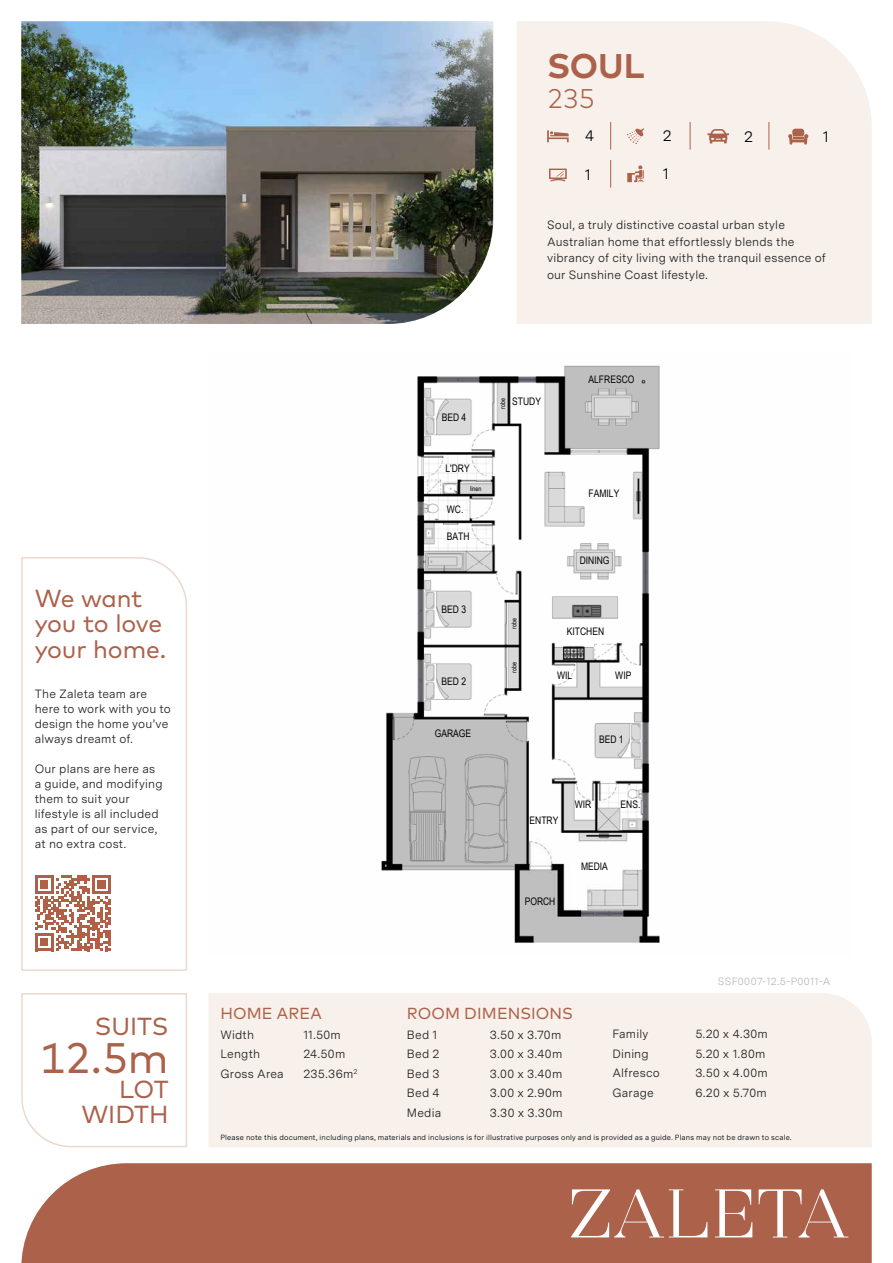
<style>
.page{position:relative;width:893px;height:1263px;background:#fff}
.page>*{position:absolute;margin:0;border:0;box-sizing:border-box;transform-origin:0 0}
.t1{font:42.75px "Mark";color:#ac614a}
.t2{font:700 34.2px "Mark";color:#ac614a}
.t3{font:300 27px "Mark";color:#ac614a}
.t4{font:24.6px/25.5px "Mark";letter-spacing:-.01em;color:#ac614a}
.t5{font:16.05px "Mark";letter-spacing:.005em;color:#ac614a}
.t6{font:15.3px "Messina Sans";color:#000}
.t7{font:12px/15px "Messina Sans";letter-spacing:.015em;color:#242423}
.t8{font:10.5px "Messina Sans";letter-spacing:.03em;color:#b9babb}
.t9{font:10.35px "Arial Narrow";color:#000}
.t10{font:7.5px "Messina Sans";letter-spacing:.025em;color:#000}
.t11{font:6.6px "Arial Narrow";color:#000}
</style>
<div class="page">
<div style="left:517px;top:21px;width:355px;height:303px;background:#f7f0eb"></div>
<svg style="left:21px;top:993px;width:166px;height:155px"></svg>
<svg style="left:21px;top:557px;width:166px;height:414px"></svg>
<div style="left:208px;top:993px;width:664px;height:154px;background:#f7f0eb"></div>
<div style="left:21px;top:1163px;width:851px;height:100px;background:#ac614a"></div>
<svg style="left:571px;top:1189px;width:277px;height:48px;background:#bb7e6b"></svg>
<svg style="left:35px;top:875px;width:76px;height:76px"></svg>
<img style="left:21px;top:21px;width:472px;height:303px">
<img style="left:381px;top:365px;width:279px;height:578px">
<svg style="left:627px;top:165px;width:17px;height:17px"></svg>
<svg style="left:547px;top:130px;width:22px;height:12px"></svg>
<svg style="left:627px;top:128px;width:17px;height:16px"></svg>
<svg style="left:707px;top:129px;width:22px;height:14px"></svg>
<svg style="left:610px;top:122px;width:1px;height:28px"></svg>
<svg style="left:610px;top:160px;width:1px;height:28px"></svg>
<svg style="left:690px;top:122px;width:1px;height:28px"></svg>
<svg style="left:768px;top:122px;width:1px;height:28px"></svg>
<svg style="left:549px;top:169px;width:18px;height:13px"></svg>
<svg style="left:788px;top:129px;width:20px;height:16px"></svg>
<h3 class="t4" style="left:35px;top:585px;width:133px">We want you to love your home.</h3>
<p class="t7" style="left:35px;top:686px;width:138px">The Zaleta team are here to work with you to design the home you’ve always dreamt of.</p>
<p class="t7" style="left:35px;top:761px;width:129px">Our plans are here as a guide, and modifying them to suit your lifestyle is all included as part of our service, at no extra cost.</p>
<h3 class="t4" style="left:95px;top:1014px;width:75px">SUITS</h3>
<h1 class="t1" style="left:40px;top:1031px;width:130px">12.5m</h1>
<h3 class="t4" style="left:81px;top:1076px;width:89px;line-height:24.6px;text-align:right">LOT<br>WIDTH</h3>
<h2 class="t2" style="left:547px;top:44px;width:99px">SOUL</h2>
<h3 class="t3" style="left:547px;top:82px;width:49px">235</h3>
<p class="t6" style="left:585px;top:125px;width:10px">4</p>
<p class="t6" style="left:663px;top:125px;width:10px">2</p>
<p class="t6" style="left:744px;top:125px;width:10px">2</p>
<p class="t6" style="left:823px;top:125px;width:8px">1</p>
<p class="t6" style="left:585px;top:163px;width:8px">1</p>
<p class="t6" style="left:663px;top:162px;width:8px">1</p>
<p class="t7" style="left:547px;top:216px;width:280px;line-height:16.5px">Soul, a truly distinctive coastal urban style Australian home that effortlessly blends the vibrancy of city living with the tranquil essence of our Sunshine Coast lifestyle.</p>
<h3 class="t5" style="left:220px;top:1003px;width:103px">HOME AREA</h3>
<p class="t7" style="left:220px;top:1026px;width:35px">Width</p>
<p class="t7" style="left:303px;top:1026px;width:39px">11.50m</p>
<p class="t7" style="left:220px;top:1046px;width:41px">Length</p>
<p class="t7" style="left:303px;top:1046px;width:43px">24.50m</p>
<p class="t7" style="left:220px;top:1065px;width:65px">Gross Area</p>
<p class="t7" style="left:303px;top:1065px;width:56px">235.36m<sup>2</sup></p>
<p class="t9" style="left:442px;top:410px;width:26px">BED 4</p>
<p class="t9" style="left:445px;top:461px;width:26px">L'DRY</p>
<p class="t11" style="left:470px;top:484px;width:13px">linen</p>
<p class="t9" style="left:447px;top:501px;width:18px">WC.</p>
<p class="t9" style="left:447px;top:529px;width:24px">BATH</p>
<p class="t9" style="left:442px;top:601px;width:26px">BED 3</p>
<p class="t9" style="left:442px;top:674px;width:26px">BED 2</p>
<p class="t9" style="left:435px;top:726px;width:38px">GARAGE</p>
<p class="t9" style="left:512px;top:394px;width:30px">STUDY</p>
<p class="t11" style="left:498px;top:409px;width:12px;rotate:-90deg">robe</p>
<p class="t9" style="left:589px;top:372px;width:47px">ALFRESCO</p>
<p class="t11" style="left:509px;top:629px;width:12px;rotate:-90deg">robe</p>
<p class="t11" style="left:509px;top:673px;width:12px;rotate:-90deg">robe</p>
<p class="t9" style="left:589px;top:485px;width:32px">FAMILY</p>
<p class="t9" style="left:580px;top:553px;width:31px">DINING</p>
<p class="t9" style="left:567px;top:623px;width:39px">KITCHEN</p>
<p class="t9" style="left:557px;top:667px;width:17px">WIL</p>
<p class="t9" style="left:615px;top:667px;width:18px">WIP</p>
<p class="t9" style="left:599px;top:731px;width:26px">BED 1</p>
<p class="t9" style="left:530px;top:813px;width:30px">ENTRY</p>
<p class="t9" style="left:525px;top:894px;width:32px">PORCH</p>
<p class="t9" style="left:575px;top:796px;width:18px">WIR</p>
<p class="t9" style="left:620px;top:796px;width:21px">ENS.</p>
<p class="t9" style="left:581px;top:858px;width:28px">MEDIA</p>
<p class="t8" style="left:718px;top:973px;width:114px">SSF0007-12.5-P0011-A</p>
<h3 class="t5" style="left:407px;top:1003px;width:168px">ROOM DIMENSIONS</h3>
<p class="t7" style="left:407px;top:1026px;width:32px">Bed 1</p>
<p class="t7" style="left:490px;top:1026px;width:73px">3.50 x 3.70m</p>
<p class="t7" style="left:407px;top:1046px;width:34px">Bed 2</p>
<p class="t7" style="left:490px;top:1046px;width:74px">3.00 x 3.40m</p>
<p class="t7" style="left:407px;top:1065px;width:34px">Bed 3</p>
<p class="t7" style="left:490px;top:1065px;width:74px">3.00 x 3.40m</p>
<p class="t7" style="left:407px;top:1085px;width:34px">Bed 4</p>
<p class="t7" style="left:490px;top:1085px;width:74px">3.00 x 2.90m</p>
<p class="t7" style="left:407px;top:1104px;width:36px">Media</p>
<p class="t7" style="left:490px;top:1104px;width:74px">3.30 x 3.30m</p>
<p class="t7" style="left:612px;top:1026px;width:37px">Family</p>
<p class="t7" style="left:695px;top:1026px;width:74px">5.20 x 4.30m</p>
<p class="t7" style="left:612px;top:1046px;width:38px">Dining</p>
<p class="t7" style="left:695px;top:1046px;width:72px">5.20 x 1.80m</p>
<p class="t7" style="left:612px;top:1065px;width:49px">Alfresco</p>
<p class="t7" style="left:695px;top:1065px;width:74px">3.50 x 4.00m</p>
<p class="t7" style="left:612px;top:1085px;width:43px">Garage</p>
<p class="t7" style="left:695px;top:1085px;width:73px">6.20 x 5.70m</p>
<p class="t10" style="left:220px;top:1132px;width:573px">Please note this document, including plans, materials and inclusions is for illustrative purposes only and is provided as a guide. Plans may not be drawn to scale.</p>
</div>
